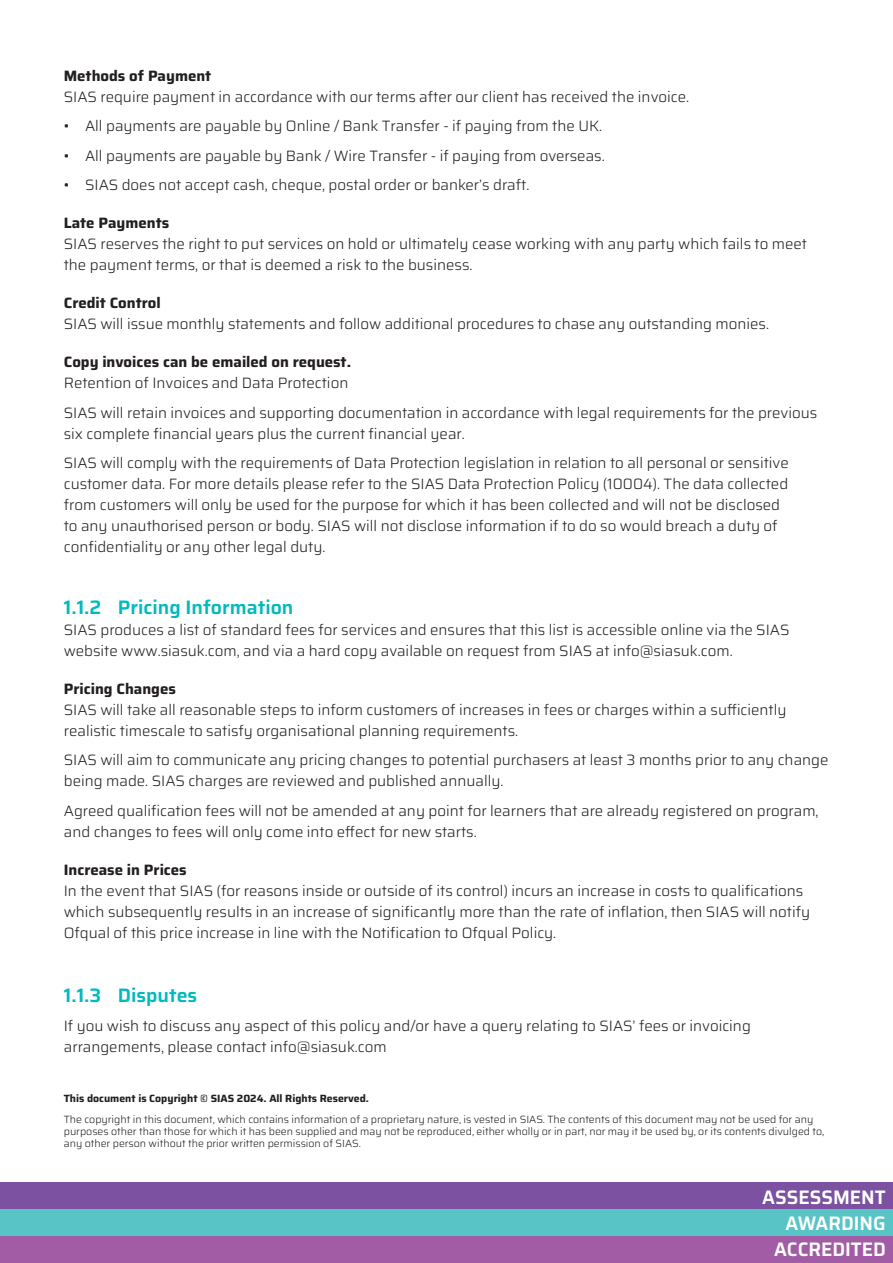
<style>
.page{position:relative;width:893px;height:1263px;background:#fff}
.page>*{position:absolute;margin:0;border:0;box-sizing:border-box;transform-origin:0 0}
.t1{font:300 22.5px "Saira";color:#fff}
.t2{font:600 19.5px "Saira";color:#00babf}
.t3{font:600 19.5px/26.2px "Saira";color:#fff;text-align:right;scale:.96 1}
.t4{font:300 15px/21px "Saira";color:#231f20}
.t5{font:700 15px "Saira";color:#231f20}
.t6{font:300 10.5px/12px "Saira";color:#231f20}
.t7{font:700 10.5px "Saira";color:#231f20}
</style>
<div class="page">
<div style="left:0;top:1182px;width:893px;height:27px;background:#7c51a1"></div>
<div style="left:0;top:1209px;width:893px;height:27px;background:#59c4c5"></div>
<div style="left:0;top:1236px;width:893px;height:26px;background:#a25ca5"></div>
<p class="t5" style="left:64px;top:63px;width:149px">Methods of Payment</p>
<p class="t4" style="left:64px;top:86px;width:627px">SIAS require payment in accordance with our terms after our client has received the invoice.</p>
<p class="t4" style="left:64px;top:115px;width:540px">• All payments are payable by Online / Bank Transfer - if paying from the UK.</p>
<p class="t4" style="left:64px;top:145px;width:542px">• All payments are payable by Bank / Wire Transfer - if paying from overseas.</p>
<p class="t4" style="left:64px;top:174px;width:467px">• SIAS does not accept cash, cheque, postal order or banker’s draft.</p>
<p class="t5" style="left:64px;top:211px;width:107px">Late Payments</p>
<p class="t4" style="left:64px;top:233px;width:745px">SIAS reserves the right to put services on hold or ultimately cease working with any party which fails to meet the payment terms, or that is deemed a risk to the business.</p>
<p class="t5" style="left:64px;top:291px;width:99px">Credit Control</p>
<p class="t4" style="left:64px;top:313px;width:707px">SIAS will issue monthly statements and follow additional procedures to chase any outstanding monies.</p>
<p class="t5" style="left:64px;top:350px;width:289px">Copy invoices can be emailed on request.</p>
<p class="t4" style="left:64px;top:372px;width:286px">Retention of Invoices and Data Protection</p>
<p class="t4" style="left:64px;top:402px;width:755px">SIAS will retain invoices and supporting documentation in accordance with legal requirements for the previous six complete financial years plus the current financial year.</p>
<p class="t4" style="left:64px;top:452px;width:726px">SIAS will comply with the requirements of Data Protection legislation in relation to all personal or sensitive customer data. For more details please refer to the SIAS Data Protection Policy (10004). The data collected from customers will only be used for the purpose for which it has been collected and will not be disclosed to any unauthorised person or body. SIAS will not disclose information if to do so would breach a duty of confidentiality or any other legal duty.</p>
<p class="t2" style="left:64px;top:591px;width:231px">1.1.2 Pricing Information</p>
<p class="t4" style="left:64px;top:618px;width:727px">SIAS produces a list of standard fees for services and ensures that this list is accessible online via the SIAS website www.siasuk.com, and via a hard copy available on request from SIAS at info@siasuk.com.</p>
<p class="t5" style="left:64px;top:676px;width:114px">Pricing Changes</p>
<p class="t4" style="left:64px;top:698px;width:724px">SIAS will take all reasonable steps to inform customers of increases in fees or charges within a sufficiently realistic timescale to satisfy organisational planning requirements.</p>
<p class="t4" style="left:64px;top:749px;width:766px">SIAS will aim to communicate any pricing changes to potential purchasers at least 3 months prior to any change being made. SIAS charges are reviewed and published annually.</p>
<p class="t4" style="left:64px;top:800px;width:756px">Agreed qualification fees will not be amended at any point for learners that are already registered on program, and changes to fees will only come into effect for new starts.</p>
<p class="t5" style="left:64px;top:857px;width:124px">Increase in Prices</p>
<p class="t4" style="left:64px;top:880px;width:748px">In the event that SIAS (for reasons inside or outside of its control) incurs an increase in costs to qualifications which subsequently results in an increase of significantly more than the rate of inflation, then SIAS will notify<br>Ofqual of this price increase in line with the Notification to Ofqual Policy.</p>
<p class="t2" style="left:64px;top:979px;width:135px">1.1.3 Disputes</p>
<p class="t4" style="left:64px;top:1015px;width:689px">If you wish to discuss any aspect of this policy and/or have a query relating to SIAS’ fees or invoicing arrangements, please contact info@siasuk.com</p>
<p class="t7" style="left:64px;top:1090px;width:307px">This document is Copyright © SIAS 2024. All Rights Reserved.</p>
<p class="t6" style="left:64px;top:1113px;width:762px">The copyright in this document, which contains information of a proprietary nature, is vested in SIAS. The contents of this document may not be used for any purposes other than those for which it has been supplied and may not be reproduced, either wholly or in part, nor may it be used by, or its contents divulged to, any other person without the prior written permission of SIAS.</p>
<h2 class="t3" style="left:762px;top:1183px;width:130px">ASSESSMENT<br>AWARDING<br>ACCREDITED</h2>
<h1 class="t1" style="left:839px;top:1207px;width:15px">3</h1>
</div>
